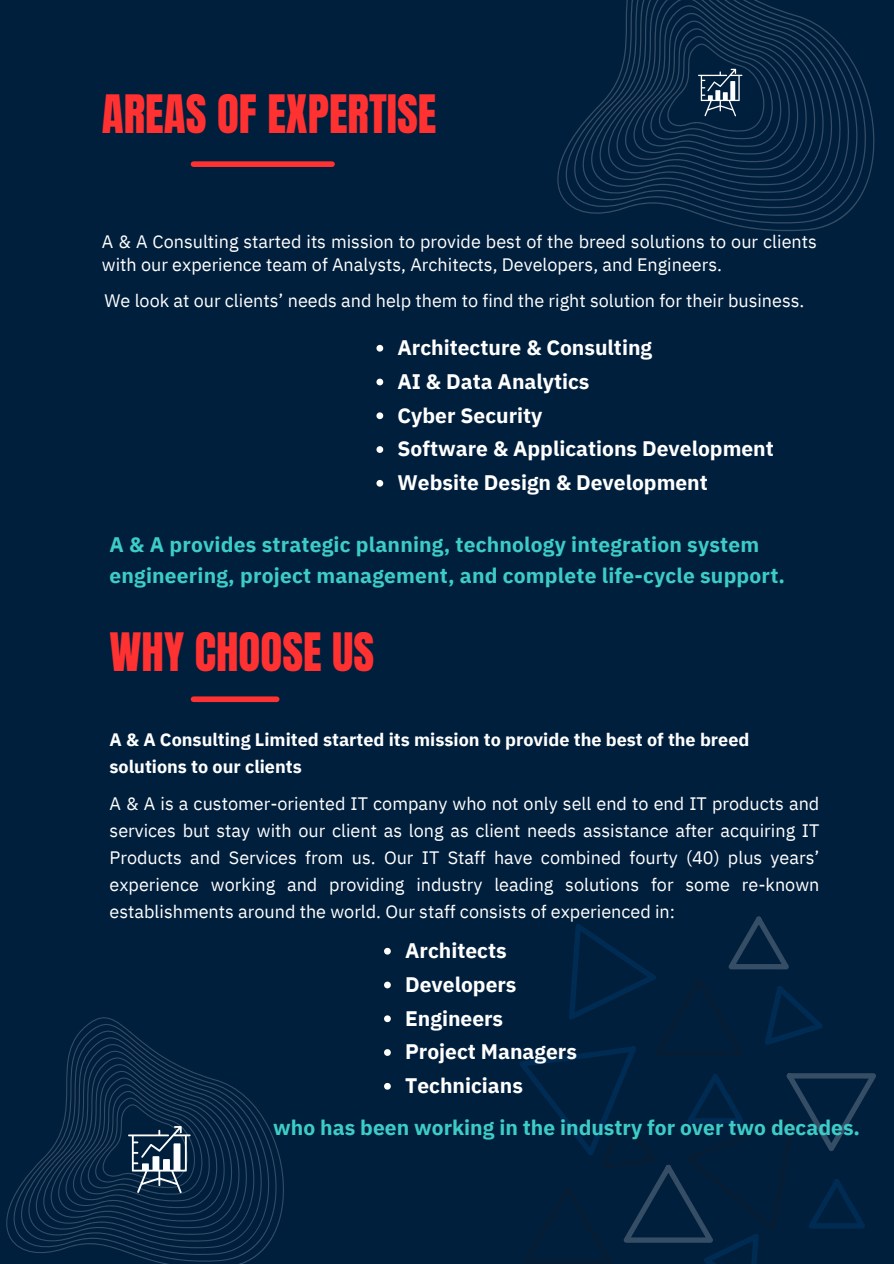
<style>
.page{position:relative;width:894px;height:1264px;background:#fff}
.page>*{position:absolute;margin:0;border:0;box-sizing:border-box;transform-origin:0 0}
.t1{font:45px "Anton";color:#ff3131}
.t2{font:700 21px "IBM Plex Sans";color:#fff}
.t3{font:700 21px/31.5px "IBM Plex Sans";letter-spacing:.01em;color:#3dccc7}
.t4{font:18px/27px "IBM Plex Sans";color:#fff}
.t5{font:700 18px/27px "IBM Plex Sans";color:#fff}
</style>
<div class="page">
<div style="left:0;top:0;width:893px;height:1263px;background:#001f3d"></div>
<div style="left:193px;top:696px;width:84px;height:6px;background:#ff3131"></div>
<svg style="left:557px;top:0;width:318px;height:231px"></svg>
<svg style="left:697px;top:69px;width:45px;height:47px"></svg>
<svg style="left:376px;top:345px;width:7px;height:6px"></svg>
<svg style="left:376px;top:378px;width:7px;height:7px"></svg>
<svg style="left:376px;top:412px;width:7px;height:7px"></svg>
<svg style="left:376px;top:446px;width:7px;height:7px"></svg>
<svg style="left:376px;top:480px;width:7px;height:6px"></svg>
<svg style="left:6px;top:1017px;width:278px;height:246px"></svg>
<div style="left:193px;top:161px;width:139px;height:6px;background:#ff3131"></div>
<svg style="left:128px;top:1125px;width:62px;height:67px"></svg>
<svg style="left:520px;top:916px;width:355px;height:347px"></svg>
<svg style="left:384px;top:947px;width:6px;height:7px"></svg>
<svg style="left:384px;top:981px;width:6px;height:7px"></svg>
<svg style="left:384px;top:1015px;width:6px;height:7px"></svg>
<svg style="left:384px;top:1049px;width:6px;height:6px"></svg>
<svg style="left:384px;top:1082px;width:6px;height:7px"></svg>
<p class="t1" style="left:102px;top:82px;width:336px">AREAS OF EXPERTISE</p>
<h1 class="t4" style="left:102px;top:230px;width:716px;line-height:22.5px">A &amp; A Consulting started its mission to provide best of the breed solutions to our clients with our experience team of Analysts, Architects, Developers, and Engineers.</h1>
<p class="t4" style="left:104px;top:287px;width:701px">We look at our clients’ needs and help them to find the right solution for their business.</p>
<p class="t2" style="left:397px;top:333px;width:256px">Architecture &amp; Consulting</p>
<p class="t2" style="left:397px;top:367px;width:193px">AI &amp; Data Analytics</p>
<p class="t2" style="left:397px;top:401px;width:146px">Cyber Security</p>
<p class="t2" style="left:397px;top:435px;width:378px">Software &amp; Applications Development</p>
<p class="t2" style="left:397px;top:468px;width:312px">Website Design &amp; Development</p>
<p class="t3" style="left:109px;top:528px;width:676px">A &amp; A provides strategic planning, technology integration system engineering, project management, and complete life-cycle support.</p>
<p class="t1" style="left:109px;top:619px;width:266px">WHY CHOOSE US</p>
<p class="t5" style="left:109px;top:725px;width:641px">A &amp; A Consulting Limited started its mission to provide the best of the breed solutions to our clients</p>
<h1 class="t4" style="left:109px;top:789px;width:711px;text-align:justify">A &amp; A is a customer-oriented IT company who not only sell end to end IT products and services but stay with our client as long as client needs assistance after acquiring IT Products and Services from us. Our IT Staff have combined fourty (40) plus years’ experience working and providing industry leading solutions for some re-known establishments around the world. Our staff consists of experienced in:</h1>
<h4 class="t2" style="left:405px;top:936px;width:103px">Architects</h4>
<p class="t2" style="left:405px;top:970px;width:113px">Developers</p>
<p class="t2" style="left:405px;top:1003px;width:99px">Engineers</p>
<p class="t2" style="left:405px;top:1037px;width:173px">Project Managers</p>
<p class="t2" style="left:405px;top:1071px;width:119px">Technicians</p>
<p class="t3" style="left:273px;top:1110px;width:588px">who has been working in the industry for over two decades.</p>
</div>
